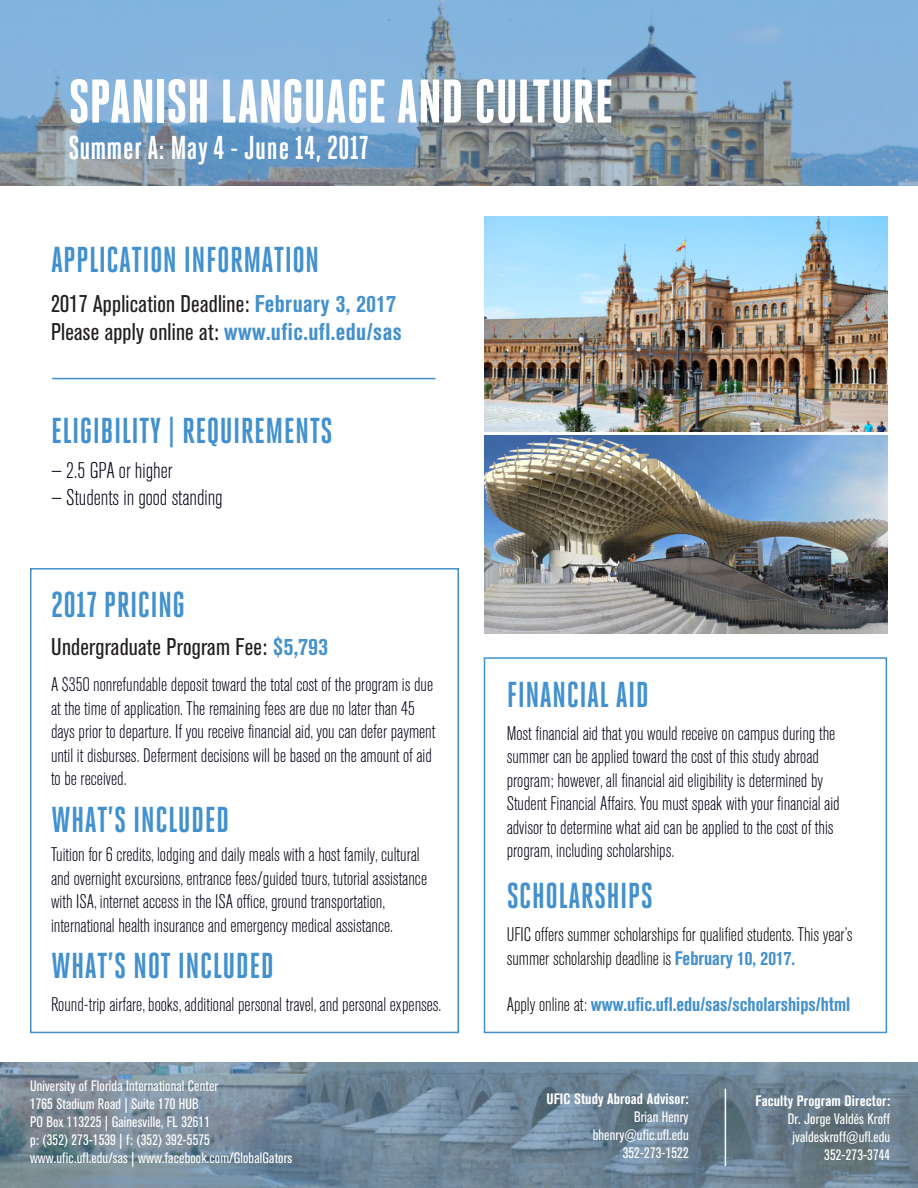
<style>
.page{position:relative;width:918px;height:1188px;background:#fff}
.page>*{position:absolute;margin:0;border:0;box-sizing:border-box;transform-origin:0 0}
.t1{font:800 61.5px "Heroic Condensed";letter-spacing:-.01em;color:#fff}
.Section_Title{font:700 36px "Heroic Condensed";letter-spacing:.01em;color:#4291ce}
.t2{font:700 33px "Heroic Condensed";color:#fff}
.t3{font:condensed 24px "Akzidenz Grotesk BQ";letter-spacing:.01em;color:#231f20}
.t4{font:300 condensed 22.5px "Akzidenz Grotesk BQ";color:#000016}
.t5{font:300 condensed 19.5px/23.4px "Akzidenz Grotesk BQ";color:#000016}
.t6{font:300 condensed 19.5px/23.4px "Akzidenz Grotesk BQ";color:#040503}
.t7{font:700 condensed 19.5px "Akzidenz Grotesk BQ";color:#4390cd}
.t8{font:condensed 15px/18px "Akzidenz Grotesk BQ";letter-spacing:.01em;color:#fff}
.t9{font:700 condensed 15px/18px "Akzidenz Grotesk BQ";letter-spacing:.01em;color:#fff;text-align:right}
.s1{font-weight:700;color:#4390cd}
.s2{font-weight:300;color:#040503}
.s3{font-weight:400}
</style>
<div class="page">
<svg style="left:0;top:0;width:918px;height:185px;background:#7ea3c2"></svg>
<img style="left:484px;top:216px;width:403px;height:216px">
<svg style="left:0;top:1063px;width:918px;height:125px;background:#708697"></svg>
<hr style="left:725px;top:1089px;width:1px;height:77px;background:#fff">
<div style="left:484px;top:657px;width:403px;height:376px;border:2px solid #4291ce"></div>
<div style="left:30px;top:568px;width:429px;height:465px;border:2px solid #4291ce"></div>
<img style="left:484px;top:436px;width:403px;height:198px">
<hr style="left:52px;top:378px;width:384px;height:1px;background:#4291ce">
<p class="t1" style="left:68px;top:67px;width:546px">SPANISH LANGUAGE AND CULTURE</p>
<p class="t2" style="left:68px;top:129px;width:302px">Summer A: May 4 - June 14, 2017</p>
<p class="Section_Title" style="left:51px;top:239px;width:270px">APPLICATION INFORMATION</p>
<p class="t3" style="left:51px;top:290px;width:347px">2017 Application Deadline: <span class="s1">February 3, 2017</span></p>
<p class="t3" style="left:51px;top:318px;width:352px">Please apply online at: <span class="s1">www.ufic.ufl.edu/sas</span></p>
<p class="Section_Title" style="left:51px;top:410px;width:283px">ELIGIBILITY | REQUIREMENTS</p>
<p class="t4" style="left:51px;top:458px;width:123px">— 2.5 GPA or higher</p>
<p class="t4" style="left:51px;top:485px;width:173px">— Students in good standing</p>
<p class="Section_Title" style="left:51px;top:584px;width:136px">2017 PRICING</p>
<p class="t3" style="left:51px;top:634px;width:278px">Undergraduate Program Fee: <span class="s1">$5,793</span></p>
<p class="t5" style="left:51px;top:673px;width:386px">A $350 nonrefundable deposit toward the total cost of the program is due at the time of application. The remaining fees are due no later than 45 days prior to departure. If you receive financial aid, you can defer payment until it disburses. Deferment decisions will be based on the amount of aid to be received.</p>
<p class="Section_Title" style="left:51px;top:800px;width:180px">WHAT’S INCLUDED</p>
<p class="t5" style="left:51px;top:844px;width:378px">Tuition for 6 credits, lodging and daily meals with a host family, cultural and overnight excursions, entrance fees/guided tours, tutorial assistance with ISA, internet access in the ISA office, ground transportation, international health insurance and emergency medical assistance.</p>
<p class="Section_Title" style="left:51px;top:946px;width:224px">WHAT’S NOT INCLUDED</p>
<p class="t5" style="left:51px;top:993px;width:392px">Round-trip airfare, books, additional personal travel, and personal expenses.</p>
<p class="t8" style="left:30px;top:1077px;width:190px">University of Florida International Center<br>1765 Stadium Road | Suite 170 HUB<br>PO Box 113225 | Gainesville, FL 32611</p>
<p class="t8" style="left:30px;top:1131px;width:181px">p: (352) 273-1539 | f: (352) 392-5575</p>
<p class="t8" style="left:30px;top:1149px;width:264px">www.ufic.ufl.edu/sas | www.facebook.com/GlobalGators</p>
<p class="Section_Title" style="left:507px;top:674px;width:144px">FINANCIAL AID</p>
<p class="t5" style="left:507px;top:722px;width:335px">Most financial aid that you would receive on campus during the summer can be applied toward the cost of this study abroad program; however, all financial aid eligibility is determined by Student Financial Affairs. You must speak with your financial aid advisor to determine what aid can be applied to the cost of this program, including scholarships.</p>
<p class="Section_Title" style="left:507px;top:875px;width:148px">SCHOLARSHIPS</p>
<p class="t6" style="left:507px;top:923px;width:347px">UFIC offers summer scholarships for qualified students. This year’s summer scholarship deadline is <span class="s1">February 10, 2017.</span></p>
<p class="t7" style="left:507px;top:994px;width:345px"><span class="s2">Apply online at:</span> www.ufic.ufl.edu/sas/scholarships/html</p>
<p class="t9" style="left:546px;top:1090px;width:144px">UFIC Study Abroad Advisor:<br><span class="s3">Brian Henry</span></p>
<p class="t8" style="left:593px;top:1126px;width:97px">bhenry@ufic.ufl.edu</p>
<p class="t8" style="left:623px;top:1144px;width:67px">352-273-1522</p>
<p class="t9" style="left:756px;top:1091px;width:136px">Faculty Program Director:<br><span class="s3">Dr. Jorge Valdés Kroff</span></p>
<p class="t8" style="left:793px;top:1128px;width:99px">jvaldeskroff@ufl.edu</p>
<p class="t8" style="left:824px;top:1146px;width:67px">352-273-3744</p>
</div>
